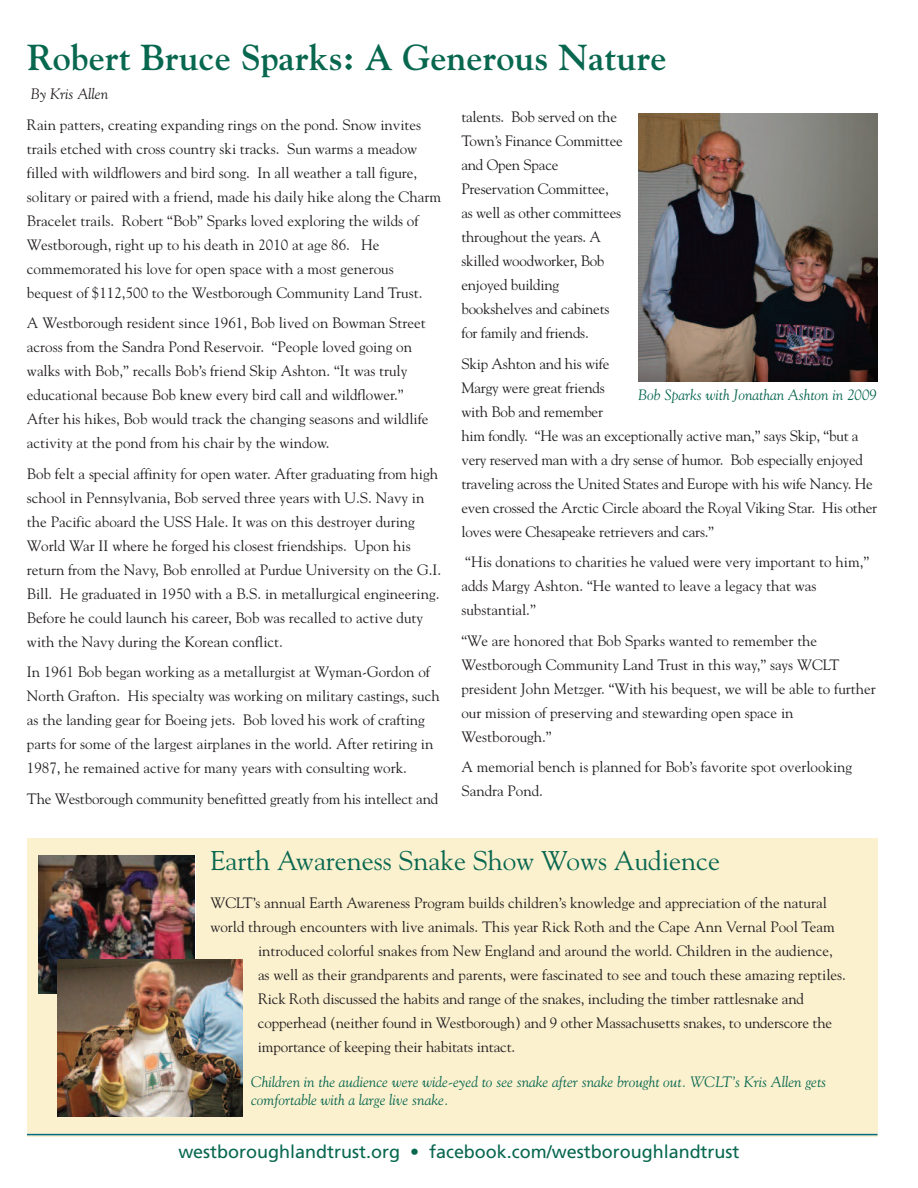
<style>
.page{position:relative;width:918px;height:1188px;background:#fff}
.page>*{position:absolute;margin:0;border:0;box-sizing:border-box;transform-origin:0 0}
.t1{font:700 36px "Goudy";color:#08674f}
.t2{font:27px "Goudy";color:#08674f}
.t3{font:18px "Frutiger";color:#08674f}
.t4{font:15px/24px "Goudy";color:#231f20}
.t5{font:italic 15px/18px "Goudy";color:#08674f}
.t6{font:italic 15px "Goudy";color:#231f20}
</style>
<div class="page">
<div style="left:27px;top:839px;width:851px;height:298px;background:#fbf1cf"></div>
<img style="left:638px;top:114px;width:240px;height:267px">
<hr style="left:27px;top:1134px;width:851px;height:1px;background:#006a82">
<img style="left:38px;top:855px;width:156px;height:138px">
<img style="left:58px;top:960px;width:185px;height:157px">
<h1 class="t1" style="left:27px;top:36px;width:641px">Robert Bruce Sparks: A Generous Nature</h1>
<p class="t6" style="left:31px;top:85px;width:79px">By Kris Allen</p>
<p class="t4" style="left:27px;top:113px;width:416px">Rain patters, creating expanding rings on the pond. Snow invites trails etched with cross country ski tracks. Sun warms a meadow filled with wildflowers and bird song. In all weather a tall figure, solitary or paired with a friend, made his daily hike along the Charm Bracelet trails. Robert “Bob” Sparks loved exploring the wilds of Westborough, right up to his death in 2010 at age 86. He commemorated his love for open space with a most generous bequest of $112,500 to the Westborough Community Land Trust.</p>
<p class="t4" style="left:27px;top:311px;width:403px">A Westborough resident since 1961, Bob lived on Bowman Street across from the Sandra Pond Reservoir. “People loved going on walks with Bob,” recalls Bob’s friend Skip Ashton. “It was truly educational because Bob knew every bird call and wildflower.” After his hikes, Bob would track the changing seasons and wildlife activity at the pond from his chair by the window.</p>
<p class="t4" style="left:27px;top:462px;width:416px">Bob felt a special affinity for open water. After graduating from high school in Pennsylvania, Bob served three years with U.S. Navy in the Pacific aboard the USS Hale. It was on this destroyer during World War II where he forged his closest friendships. Upon his return from the Navy, Bob enrolled at Purdue University on the G.I.<br>Bill. He graduated in 1950 with a B.S. in metallurgical engineering.<br>Before he could launch his career, Bob was recalled to active duty with the Navy during the Korean conflict.</p>
<p class="t4" style="left:27px;top:660px;width:414px">In 1961 Bob began working as a metallurgist at Wyman-Gordon of North Grafton. His specialty was working on military castings, such as the landing gear for Boeing jets. Bob loved his work of crafting parts for some of the largest airplanes in the world. After retiring in 1987, he remained active for many years with consulting work.</p>
<p class="t4" style="left:27px;top:787px;width:413px">The Westborough community benefitted greatly from his intellect and</p>
<p class="t4" style="left:461px;top:105px;width:163px">talents. Bob served on the<br>Town’s Finance Committee and Open Space<br>Preservation Committee, as well as other committees throughout the years. A skilled woodworker, Bob enjoyed building bookshelves and cabinets for family and friends.</p>
<p class="t4" style="left:461px;top:351px;width:417px">Skip Ashton and his wife<br>Margy were great friends<br>with Bob and remember<br>him fondly. “He was an exceptionally active man,” says Skip, “but a very reserved man with a dry sense of humor. Bob especially enjoyed traveling across the United States and Europe with his wife Nancy. He even crossed the Arctic Circle aboard the Royal Viking Star. His other loves were Chesapeake retrievers and cars.”</p>
<p class="t4" style="left:461px;top:550px;width:409px">“His donations to charities he valued were very important to him,” adds Margy Ashton. “He wanted to leave a legacy that was substantial.”</p>
<p class="t4" style="left:461px;top:628px;width:416px">“We are honored that Bob Sparks wanted to remember the Westborough Community Land Trust in this way,” says WCLT president John Metzger. “With his bequest, we will be able to further our mission of preserving and stewarding open space in Westborough.”</p>
<p class="t4" style="left:461px;top:755px;width:392px">A memorial bench is planned for Bob’s favorite spot overlooking<br>Sandra Pond.</p>
<p class="t5" style="left:638px;top:386px;width:240px">Bob Sparks with Jonathan Ashton in 2009</p>
<h2 class="t2" style="left:210px;top:845px;width:511px">Earth Awareness Snake Show Wows Audience</h2>
<p class="t4" style="left:210px;top:890px;width:618px">WCLT’s annual Earth Awareness Program builds children’s knowledge and appreciation of the natural</p>
<p class="t4" style="left:210px;top:914px;width:626px">world through encounters with live animals. This year Rick Roth and the Cape Ann Vernal Pool Team</p>
<p class="t4" style="left:258px;top:938px;width:576px">introduced colorful snakes from New England and around the world. Children in the audience,</p>
<p class="t4" style="left:258px;top:962px;width:589px">as well as their grandparents and parents, were fascinated to see and touch these amazing reptiles.</p>
<p class="t4" style="left:258px;top:986px;width:548px">Rick Roth discussed the habits and range of the snakes, including the timber rattlesnake and</p>
<p class="t4" style="left:258px;top:1010px;width:576px">copperhead (neither found in Westborough) and 9 other Massachusetts snakes, to underscore the</p>
<p class="t4" style="left:258px;top:1034px;width:259px">importance of keeping their habitats intact.</p>
<p class="t5" style="left:251px;top:1073px;width:577px">Children in the audience were wide-eyed to see snake after snake brought out. WCLT’s Kris Allen gets comfortable with a large live snake.</p>
<p class="t3" style="left:178px;top:1144px;width:563px">westboroughlandtrust.org • facebook.com/westboroughlandtrust</p>
</div>
